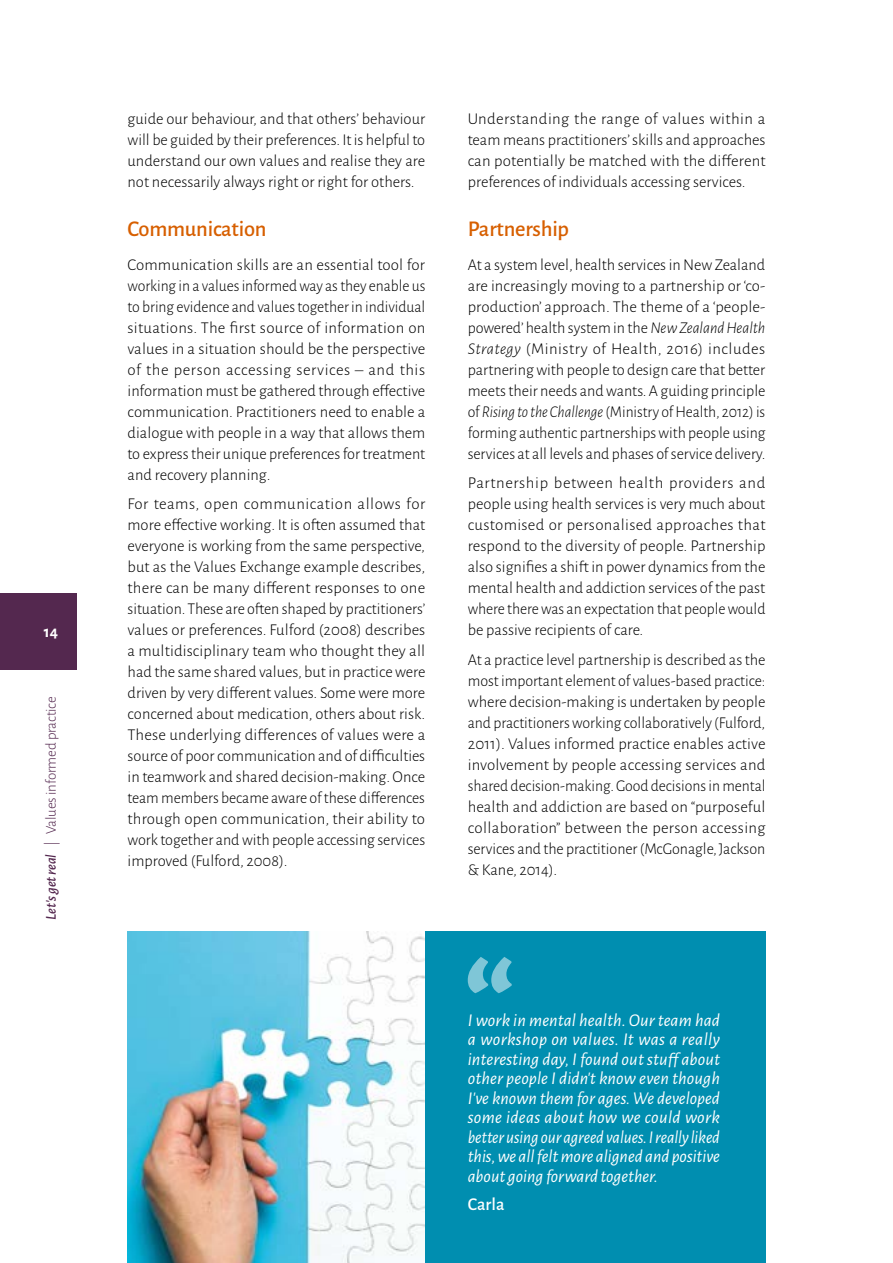
<style>
.page{position:relative;width:893px;height:1263px;background:#fff}
.page>*{position:absolute;margin:0;border:0;box-sizing:border-box;transform-origin:0 0}
.t1{font:500 22.5px "Alegreya Sans";letter-spacing:-.01em;color:#d75f00}
.t2{font:italic 18px/19.5px "Alegreya Sans";color:#fff;text-align:justify}
.t3{font:500 18px "Alegreya Sans";color:#fff}
.t4{font:300 16.5px/21px "Alegreya Sans";color:#000;text-align:justify}
.t5{font:700 16.5px "Alegreya Sans";color:#fff}
.t6{font:300 15px "Alegreya Sans";letter-spacing:-.01em;color:#54284f}
.s1{font-weight:500;font-style:italic}
.s2{font-style:italic}
</style>
<div class="page">
<img style="left:128px;top:931px;width:297px;height:332px">
<div style="left:425px;top:931px;width:340px;height:332px;background:#008eb0"></div>
<svg style="left:468px;top:957px;width:44px;height:36px"></svg>
<div style="left:0;top:593px;width:77px;height:77px;background:#54284f"></div>
<p class="t5" style="left:44px;top:619px;width:16px">14</p>
<p class="t6" style="left:41px;top:919px;width:225px;rotate:-90deg"><span class="s1">Let’s get real</span> | Values informed practice</p>
<p class="t4" style="left:128px;top:107px;width:299px">guide our behaviour, and that others’ behaviour will be guided by their preferences. It is helpful to understand our own values and realise they are not necessarily always right or right for others.</p>
<h1 class="t1" style="left:128px;top:213px;width:141px">Communication</h1>
<p class="t4" style="left:128px;top:253px;width:299px">Communication skills are an essential tool for working in a values informed way as they enable us to bring evidence and values together in individual situations. The first source of information on values in a situation should be the perspective of the person accessing services – and this information must be gathered through effective communication. Practitioners need to enable a dialogue with people in a way that allows them to express their unique preferences for treatment and recovery planning.</p>
<p class="t4" style="left:128px;top:493px;width:299px">For teams, open communication allows for more effective working. It is often assumed that everyone is working from the same perspective, but as the Values Exchange example describes, there can be many different responses to one situation. These are often shaped by practitioners’ values or preferences. Fulford (2008) describes a multidisciplinary team who thought they all had the same shared values, but in practice were driven by very different values. Some were more concerned about medication, others about risk.<br>These underlying differences of values were a source of poor communication and of difficulties in teamwork and shared decision-making. Once team members became aware of these differences through open communication, their ability to work together and with people accessing services improved (Fulford, 2008).</p>
<p class="t4" style="left:468px;top:107px;width:299px">Understanding the range of values within a team means practitioners’ skills and approaches can potentially be matched with the different preferences of individuals accessing services.</p>
<h1 class="t1" style="left:468px;top:213px;width:103px">Partnership</h1>
<p class="t4" style="left:468px;top:253px;width:299px">At a system level, health services in New Zealand are increasingly moving to a partnership or ‘co&shy;production’ approach. The theme of a ‘people&shy;powered’ health system in the <span class="s2">New Zealand Health Strategy</span> (Ministry of Health, 2016) includes partnering with people to design care that better meets their needs and wants. A guiding principle of <span class="s2">Rising to the Challenge</span> (Ministry of Health, 2012) is forming authentic partnerships with people using services at all levels and phases of service delivery.</p>
<p class="t4" style="left:468px;top:472px;width:299px">Partnership between health providers and people using health services is very much about customised or personalised approaches that respond to the diversity of people. Partnership also signifies a shift in power dynamics from the mental health and addiction services of the past where there was an expectation that people would be passive recipients of care.</p>
<p class="t4" style="left:468px;top:648px;width:299px">At a practice level partnership is described as the most important element of values-based practice: where decision-making is undertaken by people and practitioners working collaboratively (Fulford, 2011). Values informed practice enables active involvement by people accessing services and shared decision-making. Good decisions in mental health and addiction are based on “purposeful collaboration” between the person accessing services and the practitioner (McGonagle, Jackson &amp; Kane, 2014).</p>
<p class="t2" style="left:468px;top:1009px;width:254px">I work in mental health. Our team had a workshop on values. It was a really interesting day, I found out stuff about other people I didn’t know even though I’ve known them for ages. We developed some ideas about how we could work better using our agreed values. I really liked this, we all felt more aligned and positive about going forward together.</p>
<p class="t3" style="left:468px;top:1191px;width:38px">Carla</p>
</div>
